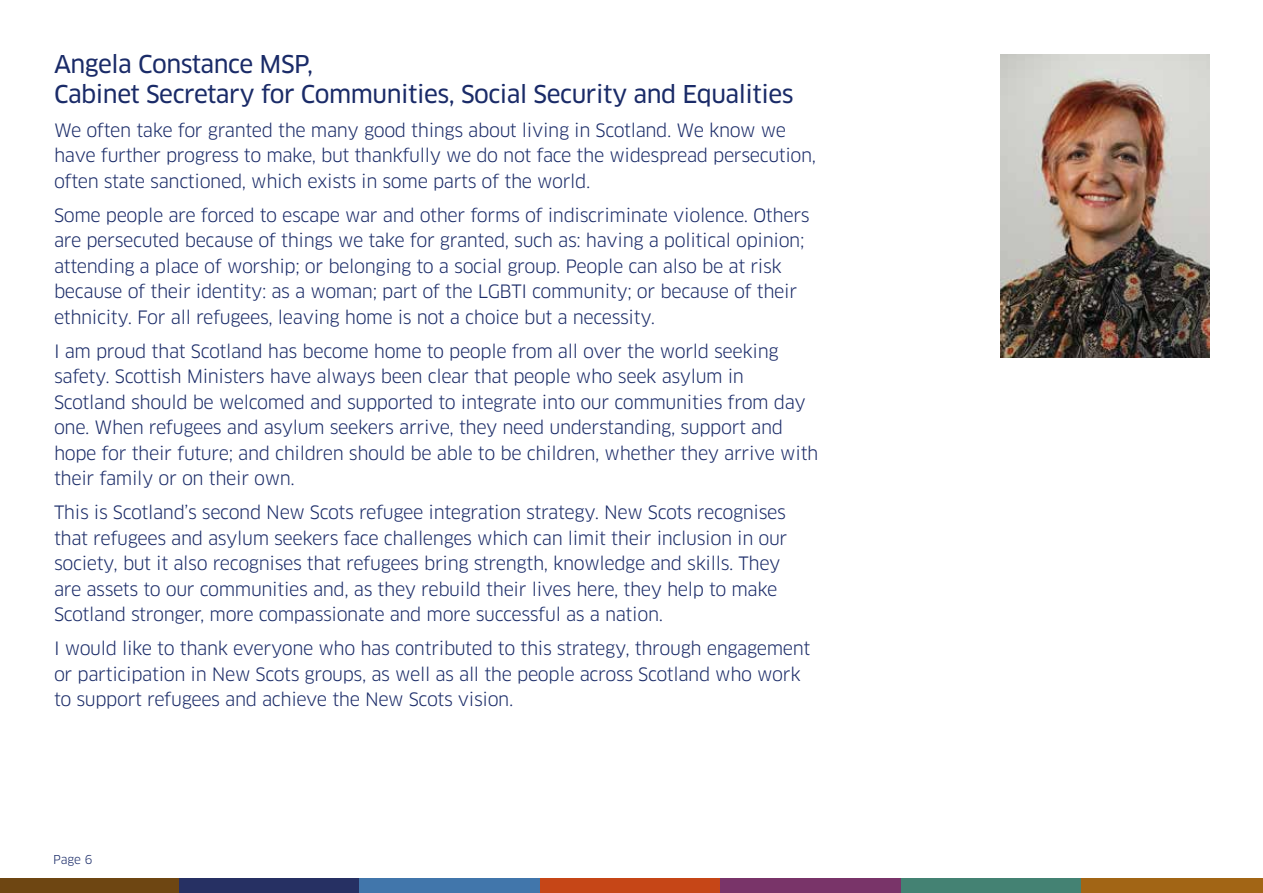
<style>
.page{position:relative;width:1263px;height:893px;background:#fff}
.page>*{position:absolute;margin:0;border:0;box-sizing:border-box;transform-origin:0 0}
.t1{font:24px/30px "Clan News";letter-spacing:-.02em;color:#1a2b68}
.t2{font:18px/25.5px "Clan";letter-spacing:-.02em;color:#1a2b68}
.t3{font:12px "Clan";color:#1a2b68}
</style>
<div class="page">
<div style="left:179px;top:878px;width:181px;height:15px;background:#263063"></div>
<div style="left:360px;top:878px;width:180px;height:15px;background:#4176ab"></div>
<div style="left:540px;top:878px;width:180px;height:15px;background:#c64617"></div>
<div style="left:720px;top:878px;width:181px;height:15px;background:#793469"></div>
<div style="left:901px;top:878px;width:180px;height:15px;background:#448273"></div>
<div style="left:1081px;top:878px;width:182px;height:15px;background:#a26515"></div>
<div style="left:0;top:878px;width:179px;height:15px;background:#6e4612"></div>
<img style="left:1001px;top:54px;width:208px;height:304px">
<h1 class="t1" style="left:54px;top:49px;width:741px">Angela Constance MSP,<br>Cabinet Secretary for Communities, Social Security and Equalities</h1>
<p class="t2" style="left:54px;top:118px;width:764px">We often take for granted the many good things about living in Scotland. We know we have further progress to make, but thankfully we do not face the widespread persecution, often state sanctioned, which exists in some parts of the world.</p>
<p class="t2" style="left:54px;top:203px;width:757px">Some people are forced to escape war and other forms of indiscriminate violence. Others are persecuted because of things we take for granted, such as: having a political opinion; attending a place of worship; or belonging to a social group. People can also be at risk because of their identity: as a woman; part of the LGBTI community; or because of their ethnicity. For all refugees, leaving home is not a choice but a necessity.</p>
<p class="t2" style="left:54px;top:339px;width:766px">I am proud that Scotland has become home to people from all over the world seeking safety. Scottish Ministers have always been clear that people who seek asylum in Scotland should be welcomed and supported to integrate into our communities from day one. When refugees and asylum seekers arrive, they need understanding, support and hope for their future; and children should be able to be children, whether they arrive with their family or on their own.</p>
<p class="t2" style="left:54px;top:500px;width:735px">This is Scotland’s second New Scots refugee integration strategy. New Scots recognises that refugees and asylum seekers face challenges which can limit their inclusion in our society, but it also recognises that refugees bring strength, knowledge and skills. They are assets to our communities and, as they rebuild their lives here, they help to make Scotland stronger, more compassionate and more successful as a nation.</p>
<p class="t2" style="left:54px;top:636px;width:758px">I would like to thank everyone who has contributed to this strategy, through engagement or participation in New Scots groups, as well as all the people across Scotland who work to support refugees and achieve the New Scots vision.</p>
<p class="t3" style="left:53px;top:852px;width:41px">Page 6</p>
</div>
